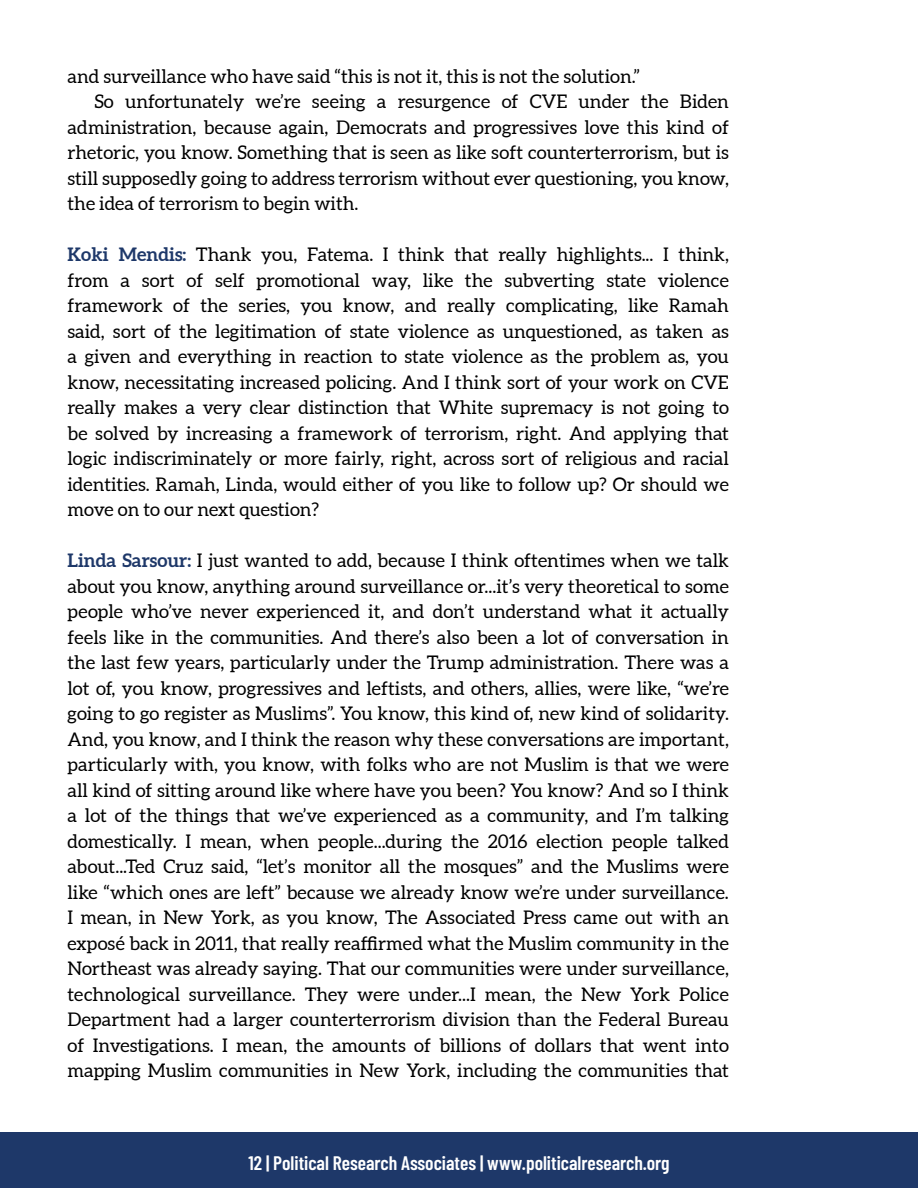
<style>
.page{position:relative;width:918px;height:1188px;background:#fff}
.page>*{position:absolute;margin:0;border:0;box-sizing:border-box;transform-origin:0 0}
.t1{font:600 19.5px "Barlow Condensed";color:#fff}
.FP{font:18.75px/25.5px "Aleo";color:#000;text-align:justify}
.Body{font:18.75px/25.5px "Aleo";color:#000;text-align:justify}
.s1{font-weight:700;color:#1e3869}
</style>
<div class="page">
<div style="left:0;top:1133px;width:918px;height:55px;background:#1e3869"></div>
<p class="Body" style="left:68px;top:64px;width:574px">and surveillance who have said “this is not it, this is not the solution.”</p>
<p class="Body" style="left:68px;top:90px;width:663px;text-indent:27px">So unfortunately we’re seeing a resurgence of CVE under the Biden administration, because again, Democrats and progressives love this kind of rhetoric, you know. Something that is seen as like soft counterterrorism, but is still supposedly going to address terrorism without ever questioning, you know, the idea of terrorism to begin with.</p>
<p class="FP" style="left:68px;top:243px;width:663px"><span class="s1">Koki Mendis:</span> Thank you, Fatema. I think that really highlights... I think, from a sort of self promotional way, like the subverting state violence framework of the series, you know, and really complicating, like Ramah said, sort of the legitimation of state violence as unquestioned, as taken as a given and everything in reaction to state violence as the problem as, you know, necessitating increased policing. And I think sort of your work on CVE really makes a very clear distinction that White supremacy is not going to be solved by increasing a framework of terrorism, right. And applying that logic indiscriminately or more fairly, right, across sort of religious and racial identities. Ramah, Linda, would either of you like to follow up? Or should we move on to our next question?</p>
<p class="FP" style="left:68px;top:549px;width:663px"><span class="s1">Linda Sarsour:</span> I just wanted to add, because I think oftentimes when we talk about you know, anything around surveillance or...it’s very theoretical to some people who’ve never experienced it, and don’t understand what it actually feels like in the communities. And there’s also been a lot of conversation in the last few years, particularly under the Trump administration. There was a lot of, you know, progressives and leftists, and others, allies, were like, “we’re going to go register as Muslims”. You know, this kind of, new kind of solidarity.<br>And, you know, and I think the reason why these conversations are important, particularly with, you know, with folks who are not Muslim is that we were all kind of sitting around like where have you been? You know? And so I think a lot of the things that we’ve experienced as a community, and I’m talking domestically. I mean, when people...during the 2016 election people talked about...Ted Cruz said, “let’s monitor all the mosques” and the Muslims were like “which ones are left” because we already know we’re under surveillance.<br>I mean, in New York, as you know, The Associated Press came out with an exposé back in 2011, that really reaffirmed what the Muslim community in the Northeast was already saying. That our communities were under surveillance, technological surveillance. They were under...I mean, the New York Police Department had a larger counterterrorism division than the Federal Bureau of Investigations. I mean, the amounts of billions of dollars that went into mapping Muslim communities in New York, including the communities that</p>
<p class="t1" style="left:248px;top:1149px;width:423px">12 | Political Research Associates | www.politicalresearch.org</p>
</div>
